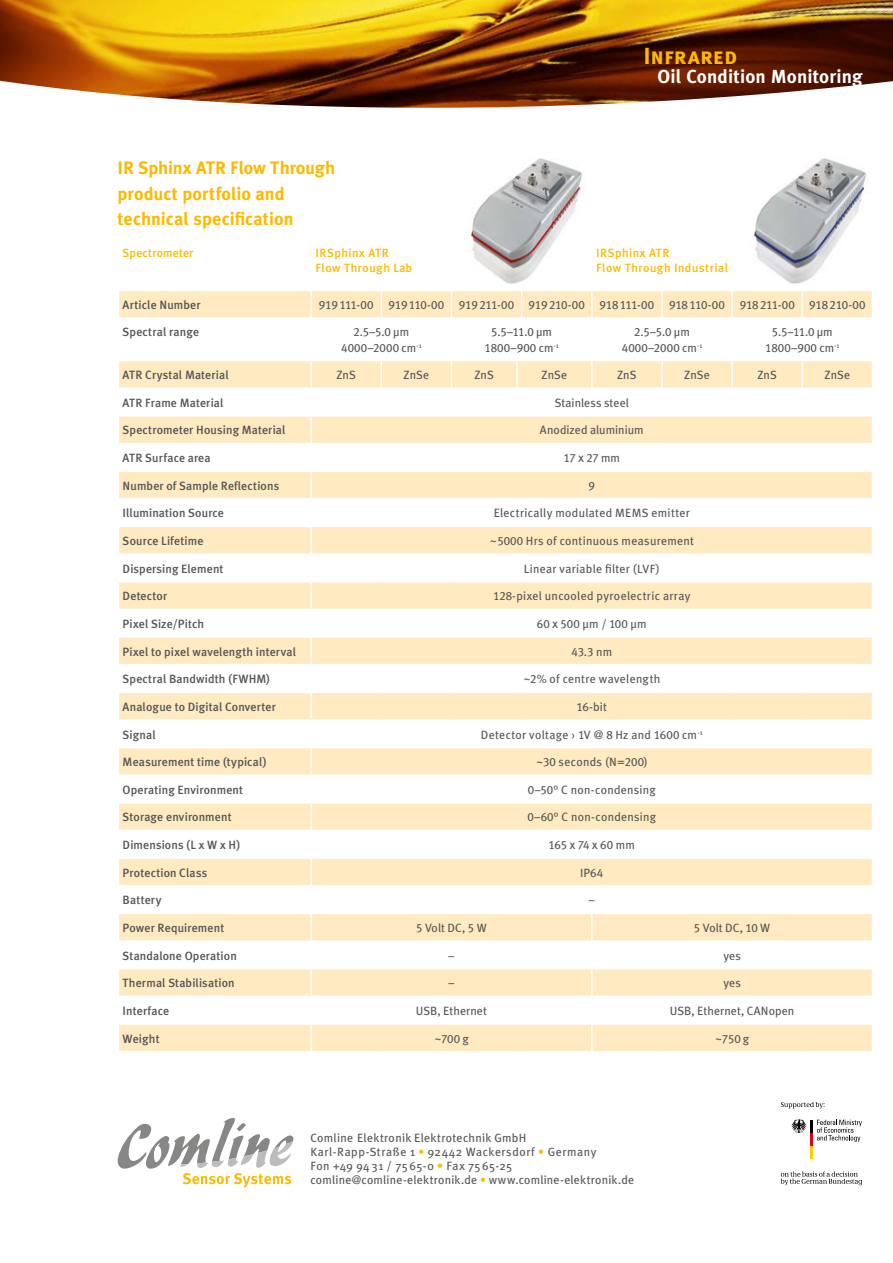
<style>
.page{position:relative;width:893px;height:1263px;background:#fff}
.page>*{position:absolute;margin:0;border:0;box-sizing:border-box;transform-origin:0 0}
.t1{font:23.25px "Meta Plus Bold Caps";letter-spacing:-.005em;color:#fbba00}
.t2{font:700 18.9px "Meta Plus";letter-spacing:.01em;color:#fff}
.t3{font:700 18px/25.5px "Meta Plus";letter-spacing:.005em;color:#fbba00}
.t4{font:12px/14.2px "Meta Plus";letter-spacing:.02em;color:#565656}
.t5{font:500 12px "Meta Plus";letter-spacing:.01em;color:#565656}
.t6{font:12px "Meta Plus Book Caps";letter-spacing:-.01em;color:#565656}
.t7{font:500 12px/15px "Meta Plus";letter-spacing:.035em;color:#fbba00}
.t8{font:12px/15.8px "Meta Plus Book Caps";letter-spacing:.015em;color:#565656;text-align:center}
.t9{font:12px/15.8px "Meta Plus Book Caps";letter-spacing:.01em;color:#565656;text-align:center}
.t10{font:12px "Meta Plus";color:#565656}
.t11{font:500 12px "Meta Plus";letter-spacing:.01em;color:#fbba00}
.s1{font-family:"Meta Plus"}
.s2{font-family:"Meta Plus Book Caps"}
.s3{color:#fbba00}
</style>
<div class="page">
<img style="left:470px;top:158px;width:113px;height:126px">
<img style="left:750px;top:158px;width:117px;height:126px">
<div style="left:119px;top:291px;width:753px;height:26px;background:#ffeac1"></div>
<hr style="left:310px;top:291px;width:2px;height:26px;background:#fff">
<svg style="left:381px;top:291px;width:1px;height:26px"></svg>
<svg style="left:451px;top:291px;width:1px;height:26px"></svg>
<hr style="left:591px;top:291px;width:2px;height:26px;background:#fff">
<hr style="left:661px;top:291px;width:2px;height:26px;background:#fff">
<hr style="left:731px;top:291px;width:2px;height:26px;background:#fff">
<hr style="left:801px;top:291px;width:2px;height:26px;background:#fff">
<svg style="left:517px;top:291px;width:5px;height:27px"></svg>
<svg style="left:119px;top:361px;width:753px;height:691px"></svg>
<img style="left:0;top:0;width:893px;height:108px">
<svg style="left:791px;top:1119px;width:71px;height:39px"></svg>
<svg style="left:781px;top:1102px;width:43px;height:6px"></svg>
<svg style="left:781px;top:1171px;width:81px;height:14px"></svg>
<svg style="left:118px;top:1118px;width:175px;height:69px"></svg>
<h3 class="t3" style="left:118px;top:155px;width:219px">IR Sphinx ATR Flow Through product portfolio and technical specification</h3>
<h1 class="t1" style="left:643px;top:42px;width:95px">Infrared</h1>
<h2 class="t2" style="left:657px;top:65px;width:207px">Oil Condition Monitoring</h2>
<p class="t11" style="left:123px;top:246px;width:72px">Spectrometer</p>
<p class="t7" style="left:315px;top:246px;width:98px">IRSphinx ATR<br>Flow Through Lab</p>
<p class="t7" style="left:596px;top:246px;width:133px">IRSphinx ATR<br>Flow Through Industrial</p>
<p class="t5" style="left:123px;top:298px;width:79px">Article Number</p>
<p class="t6" style="left:319px;top:298px;width:548px">919 111-00 919 110-00 919 211-00 919 210-00 918 111-00 918 110-00 918 211-00 918 210-00</p>
<p class="t5" style="left:123px;top:325px;width:78px">Spectral range</p>
<p class="t8" style="left:341px;top:324px;width:82px">2.5–5.0 <span class="s1">μm<br></span>4000–2000 <span class="s1">cm</span><sup>-1</sup></p>
<p class="t9" style="left:485px;top:324px;width:76px">5.5–11.0 <span class="s1">μm<br></span>1800–900 <span class="s1">cm</span><sup>-1</sup></p>
<p class="t8" style="left:622px;top:324px;width:82px">2.5–5.0 <span class="s1">μm<br></span>4000–2000 <span class="s1">cm</span><sup>-1</sup></p>
<p class="t9" style="left:765px;top:324px;width:76px">5.5–11.0 <span class="s1">μm<br></span>1800–900 <span class="s1">cm</span><sup>-1</sup></p>
<p class="t5" style="left:123px;top:368px;width:108px">ATR Crystal Material</p>
<p class="t4" style="left:337px;top:368px;width:21px">ZnS</p>
<p class="t4" style="left:404px;top:368px;width:27px">ZnSe</p>
<p class="t4" style="left:475px;top:368px;width:21px">ZnS</p>
<p class="t4" style="left:542px;top:368px;width:27px">ZnSe</p>
<p class="t4" style="left:617px;top:368px;width:21px">ZnS</p>
<p class="t4" style="left:684px;top:368px;width:27px">ZnSe</p>
<p class="t4" style="left:758px;top:368px;width:21px">ZnS</p>
<p class="t4" style="left:825px;top:368px;width:27px">ZnSe</p>
<p class="t5" style="left:123px;top:396px;width:102px">ATR Frame Material</p>
<p class="t10" style="left:555px;top:396px;width:76px">Stainless steel</p>
<p class="t5" style="left:123px;top:423px;width:164px">Spectrometer Housing Material</p>
<p class="t10" style="left:540px;top:423px;width:105px">Anodized aluminium</p>
<p class="t5" style="left:123px;top:451px;width:90px">ATR Surface area</p>
<p class="t6" style="left:563px;top:451px;width:58px">17 x 27 <span class="s1">mm</span></p>
<p class="t5" style="left:123px;top:479px;width:158px">Number of Sample Reflections</p>
<p class="t6" style="left:589px;top:479px;width:8px">9</p>
<p class="t5" style="left:123px;top:506px;width:103px">Illumination Source</p>
<p class="t4" style="left:494px;top:506px;width:198px">Electrically modulated MEMS emitter</p>
<p class="t5" style="left:123px;top:534px;width:82px">Source Lifetime</p>
<p class="t4" style="left:489px;top:534px;width:206px">~<span class="s2">5000</span> Hrs of continuous measurement</p>
<p class="t5" style="left:123px;top:562px;width:102px">Dispersing Element</p>
<p class="t4" style="left:524px;top:561px;width:138px">Linear variable filter (LVF)</p>
<p class="t5" style="left:123px;top:589px;width:46px">Detector</p>
<p class="t4" style="left:493px;top:589px;width:199px"><span class="s2">128</span>-pixel uncooled pyroelectric array</p>
<p class="t5" style="left:123px;top:617px;width:83px">Pixel Size/Pitch</p>
<p class="t6" style="left:537px;top:617px;width:111px">60 x 500 <span class="s1">µm /</span> 100 <span class="s1">µm</span></p>
<p class="t5" style="left:123px;top:644px;width:175px">Pixel to pixel wavelength interval</p>
<p class="t6" style="left:571px;top:644px;width:42px">43.3 <span class="s1">nm</span></p>
<p class="t5" style="left:123px;top:672px;width:149px">Spectral Bandwidth (FWHM)</p>
<p class="t4" style="left:523px;top:672px;width:139px">~<span class="s2">2</span>% of centre wavelength</p>
<p class="t5" style="left:123px;top:700px;width:155px">Analogue to Digital Converter</p>
<p class="t4" style="left:576px;top:699px;width:32px"><span class="s2">16</span>-bit</p>
<p class="t5" style="left:123px;top:727px;width:35px">Signal</p>
<p class="t4" style="left:481px;top:727px;width:223px">Detector voltage › <span class="s2">1</span>V @ <span class="s2">8</span> Hz and <span class="s2">1600</span> cm<sup>-1</sup></p>
<p class="t5" style="left:123px;top:755px;width:146px">Measurement time (typical)</p>
<p class="t4" style="left:536px;top:755px;width:114px">~<span class="s2">30</span> seconds (N=<span class="s2">200</span>)</p>
<p class="t5" style="left:123px;top:783px;width:122px">Operating Environment</p>
<p class="t4" style="left:528px;top:782px;width:130px"><span class="s2">0–50</span>° C non-condensing</p>
<p class="t5" style="left:123px;top:810px;width:111px">Storage environment</p>
<p class="t4" style="left:527px;top:810px;width:130px"><span class="s2">0–60</span>° C non-condensing</p>
<p class="t5" style="left:123px;top:838px;width:119px">Dimensions (L x W x H)</p>
<p class="t6" style="left:549px;top:838px;width:88px">165 x 74 x 60 <span class="s1">mm</span></p>
<p class="t5" style="left:123px;top:866px;width:86px">Protection Class</p>
<p class="t4" style="left:580px;top:865px;width:25px">IP<span class="s2">64</span></p>
<p class="t5" style="left:123px;top:893px;width:40px">Battery</p>
<p class="t4" style="left:589px;top:893px;width:7px">–</p>
<p class="t5" style="left:123px;top:921px;width:103px">Power Requirement</p>
<p class="t4" style="left:416px;top:921px;width:72px"><span class="s2">5</span> Volt DC, <span class="s2">5</span> W</p>
<p class="t4" style="left:694px;top:921px;width:78px"><span class="s2">5</span> Volt DC, <span class="s2">10</span> W</p>
<p class="t5" style="left:123px;top:948px;width:116px">Standalone Operation</p>
<p class="t4" style="left:449px;top:948px;width:7px">–</p>
<p class="t4" style="left:723px;top:948px;width:19px">yes</p>
<p class="t5" style="left:123px;top:976px;width:114px">Thermal Stabilisation</p>
<p class="t4" style="left:449px;top:976px;width:7px">–</p>
<p class="t4" style="left:723px;top:976px;width:19px">yes</p>
<p class="t5" style="left:123px;top:1004px;width:48px">Interface</p>
<p class="t4" style="left:416px;top:1003px;width:73px">USB, Ethernet</p>
<p class="t4" style="left:670px;top:1003px;width:126px">USB, Ethernet, CANopen</p>
<p class="t5" style="left:123px;top:1031px;width:39px">Weight</p>
<p class="t6" style="left:434px;top:1031px;width:36px"><span class="s1">~</span>700 <span class="s1">g</span></p>
<p class="t6" style="left:715px;top:1031px;width:36px"><span class="s1">~</span>750 <span class="s1">g</span></p>
<p class="t4" style="left:310px;top:1130px;width:325px">Comline Elektronik Elektrotechnik GmbH<br>Karl-Rapp-Straße 1 <span class="s3">•</span> 92442 Wackersdorf <span class="s3">•</span> Germany<br>Fon +49 94 31 / 7565-0 <span class="s3">•</span> Fax 7565-25 comline@comline-elektronik.de <span class="s3">•</span> www.comline-elektronik.de</p>
</div>
